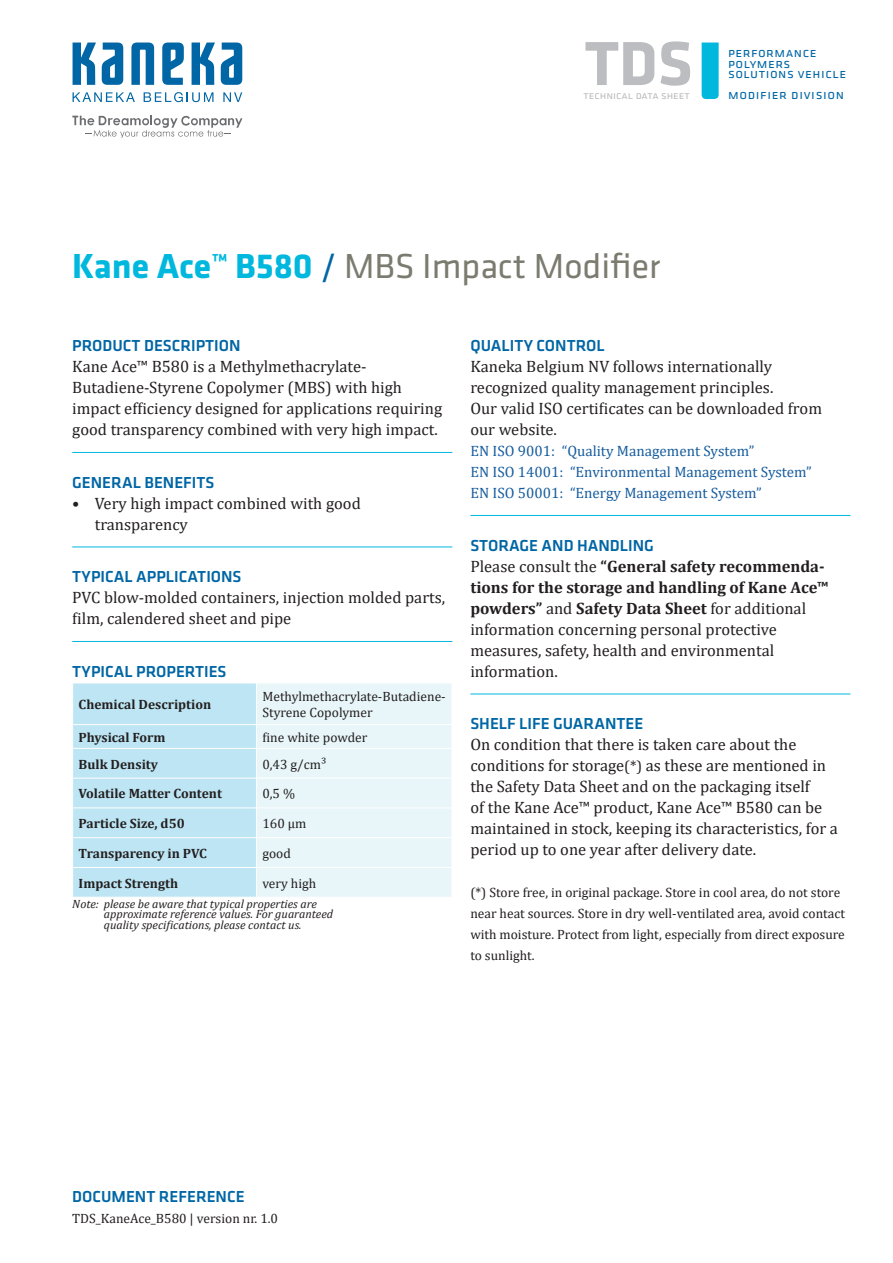
<style>
.page{position:relative;width:893px;height:1263px;background:#fff}
.page>*{position:absolute;margin:0;border:0;box-sizing:border-box;transform-origin:0 0}
.t1{font:700 64.5px "Klavika CH";color:#bcbdc0}
.Titel{font:36px "Klavika CH";color:#7b7b70}
.Body___alinealijn{font:16.5px/21px "Cambria";color:#231f20}
.Body{font:16.5px/21px "Cambria";color:#231f20}
.Tussentitel{font:500 16.5px "Klavika CH";color:#0166a5}
.Body___alinealijn-2{font:15px/21px "Cambria";color:#175d9e}
.Body-2{font:13.5px/21px "Cambria";color:#231f20}
.t2{font:700 13.5px "Cambria";color:#231f20}
.t3{font:13.5px/10.5px "Klavika CH";letter-spacing:.04em;color:#0166a5}
.Tussentitel-2{font:13.5px "Cambria";color:#231f20}
.Body-3{font:italic 12px/10.5px "Cambria";color:#231f20}
.t4{font:11.1px "Klavika CH";color:#bcbdc0}
.s1{font-weight:700;color:#00b8de}
.s2{color:#0166a5}
.s3{font-weight:700}
.s4{font-size:15px}
</style>
<div class="page">
<svg style="left:73px;top:43px;width:23px;height:42px"></svg>
<svg style="left:102px;top:43px;width:21px;height:42px"></svg>
<svg style="left:131px;top:43px;width:23px;height:42px"></svg>
<svg style="left:162px;top:43px;width:22px;height:42px"></svg>
<svg style="left:221px;top:43px;width:21px;height:42px"></svg>
<svg style="left:192px;top:43px;width:23px;height:42px"></svg>
<svg style="left:73px;top:92px;width:62px;height:10px"></svg>
<svg style="left:144px;top:92px;width:69px;height:10px"></svg>
<svg style="left:223px;top:92px;width:19px;height:10px"></svg>
<svg style="left:72px;top:116px;width:170px;height:22px"></svg>
<svg style="left:702px;top:43px;width:17px;height:56px"></svg>
<hr style="left:72px;top:452px;width:380px;height:1px;background:#00b8de">
<hr style="left:72px;top:547px;width:380px;height:1px;background:#00b8de">
<hr style="left:72px;top:641px;width:380px;height:1px;background:#00b8de">
<svg style="left:73px;top:683px;width:379px;height:214px"></svg>
<hr style="left:470px;top:515px;width:380px;height:1px;background:#00b8de">
<hr style="left:470px;top:694px;width:380px;height:1px;background:#00b8de">
<h1 class="t1" style="left:585px;top:17px;width:109px">TDS</h1>
<p class="t3" style="left:728px;top:47px;width:118px">performance polyme rs solutions vehicle</p>
<p class="t3" style="left:728px;top:89px;width:8px">MODIFI</p>
<p class="t3" style="left:772px;top:89px;width:74px">ER division</p>
<p class="t4" style="left:584px;top:88px;width:96px">TEchnical data sheet</p>
<p class="Titel" style="left:72px;top:242px;width:589px"><span class="s1">Kane Ace™ B580</span> <span class="s2">/</span> MBS Impact Modifier</p>
<p class="Tussentitel" style="left:72px;top:334px;width:170px">PRODUCT DESCRIPTION</p>
<p class="Body___alinealijn" style="left:72px;top:356px;width:371px">Kane Ace™ B580 is a Methylmethacrylate-Butadiene-Styrene Copolymer (MBS) with high impact efficiency designed for applications requiring good transparency combined with very high impact.</p>
<p class="Tussentitel" style="left:72px;top:471px;width:143px">GENERAL BENEFITS</p>
<p class="Body" style="left:95px;top:492px;width:268px;text-indent:-22px">• Very high impact combined with good transparency</p>
<p class="Tussentitel" style="left:72px;top:565px;width:171px">TYPICAL APPLICATIONS</p>
<p class="Body___alinealijn" style="left:72px;top:587px;width:374px">PVC blow-molded containers, injection molded parts, film, calendered sheet and pipe</p>
<p class="Tussentitel" style="left:72px;top:660px;width:156px">TYPICAL PROPERTIES</p>
<p class="t2" style="left:79px;top:695px;width:134px">Chemical Description</p>
<p class="Body-2" style="left:262px;top:686px;width:185px">Methylmethacrylate-Butadiene-</p>
<p class="Body-2" style="left:262px;top:702px;width:112px">Styrene Copolymer</p>
<p class="t2" style="left:79px;top:728px;width:88px">Physical Form</p>
<p class="Body-2" style="left:262px;top:726px;width:107px">fine white powder</p>
<p class="t2" style="left:79px;top:754px;width:81px">Bulk Density</p>
<p class="Body-2" style="left:262px;top:753px;width:66px">0,43 g/cm³</p>
<p class="t2" style="left:79px;top:784px;width:145px">Volatile Matter Content</p>
<p class="Body-2" style="left:262px;top:783px;width:34px">0,5 %</p>
<p class="t2" style="left:79px;top:814px;width:108px">Particle Size, d50</p>
<p class="Body-2" style="left:262px;top:813px;width:45px">160 µm</p>
<p class="t2" style="left:79px;top:844px;width:130px">Transparency in PVC</p>
<p class="Body-2" style="left:262px;top:843px;width:30px">good</p>
<p class="t2" style="left:79px;top:873px;width:101px">Impact Strength</p>
<p class="Body-2" style="left:262px;top:872px;width:55px">very high</p>
<p class="Body-3" style="left:104px;top:898px;width:231px;text-indent:-32px">Note: please be aware that typical properties are approximate reference values. For guaranteed quality specifications, please contact us.</p>
<p class="Tussentitel" style="left:470px;top:334px;width:136px">QUALITY CONTROL</p>
<p class="Body___alinealijn" style="left:470px;top:356px;width:353px">Kaneka Belgium NV follows internationally recognized quality management principles.<br>Our valid ISO certificates can be downloaded from our website.</p>
<p class="Body___alinealijn-2" style="left:470px;top:440px;width:343px">EN ISO 9001: “Quality Management System”<br>EN ISO 14001: “Environmental Management System”<br>EN ISO 50001: “Energy Management System”</p>
<p class="Tussentitel" style="left:470px;top:534px;width:185px">STORAGE AND HANDLING</p>
<p class="Body___alinealijn" style="left:470px;top:555px;width:360px">Please consult the <span class="s3">“General safety recommenda&shy;tions for the storage and handling of Kane Ace™ powders”</span> and <span class="s3">Safety Data Sheet</span> for additional information concerning personal protective measures, safety, health and environmental information.</p>
<p class="Tussentitel" style="left:470px;top:712px;width:175px">SHELF LIFE GUARANTEE</p>
<p class="Body" style="left:470px;top:734px;width:369px">On condition that there is taken care about the conditions for storage<span class="s4">(*)</span> as these are mentioned in the Safety Data Sheet and on the packaging itself<br>of the Kane Ace™ product, Kane Ace™ B580 can be maintained in stock, keeping its characteristics, for a period up to one year after delivery date.</p>
<p class="Body-2" style="left:470px;top:882px;width:376px">(*) Store free, in original package. Store in cool area, do not store near heat sources. Store in dry well-ventilated area, avoid contact with moisture. Protect from light, especially from direct exposure to sunlight.</p>
<p class="Tussentitel" style="left:72px;top:1185px;width:174px">DOCUMENT REFERENCE</p>
<p class="Tussentitel-2" style="left:72px;top:1210px;width:207px">TDS_KaneAce_B580 | version nr. 1.0</p>
</div>
